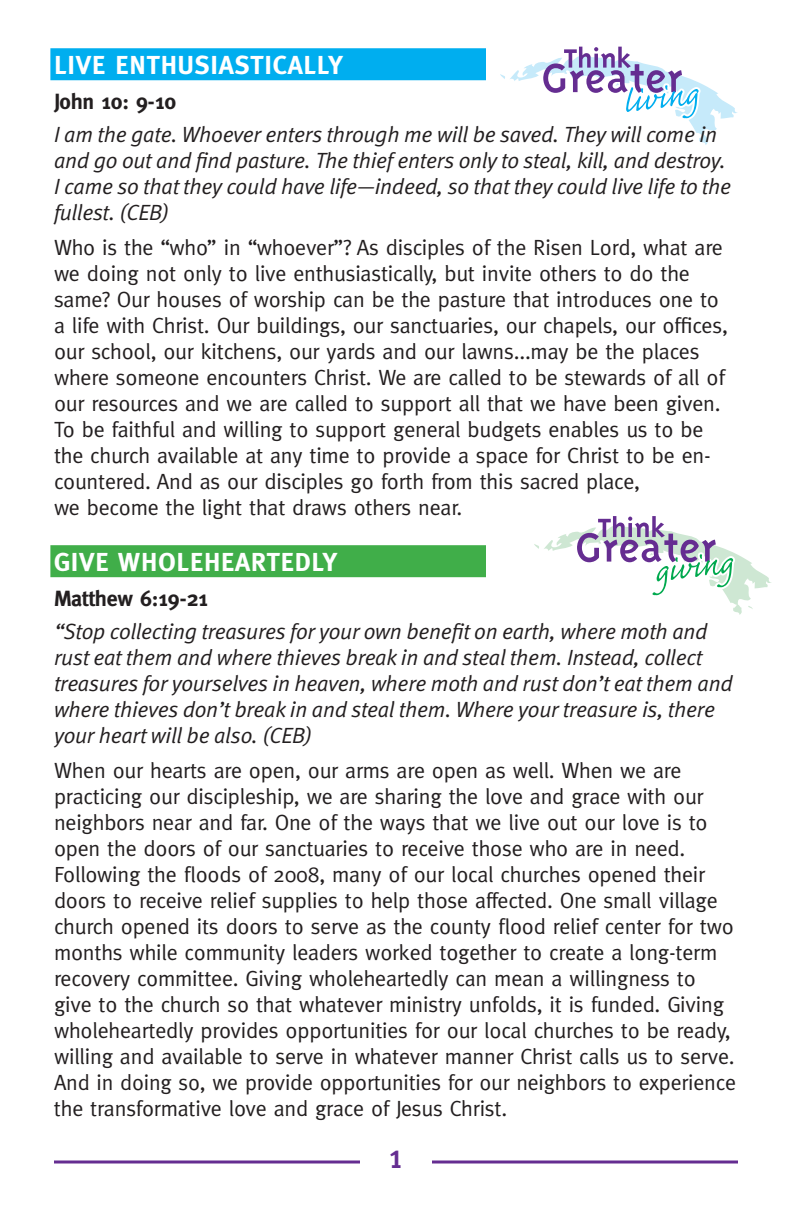
<style>
.page{position:relative;width:792px;height:1224px;background:#fff}
.page>*{position:absolute;margin:0;border:0;box-sizing:border-box;transform-origin:0 0}
.t1{font:700 26px "Meta";letter-spacing:.03em;color:#fff}
.t2{font:26px "Meta Plus Bold Caps";color:#652d91}
.t3{font:22px/26px "Meta";letter-spacing:-.01em;color:#231f20}
.t4{font:italic 22px/26px "Meta Normal";letter-spacing:-.01em;color:#231f20}
.t5{font:700 22px "Meta";letter-spacing:-.01em;color:#231f20}
</style>
<div class="page">
<svg style="left:54px;top:1160px;width:684px;height:4px;background:#8b61ac"></svg>
<div style="left:360px;top:1148px;width:72px;height:36px;background:#fff"></div>
<svg style="left:500px;top:47px;width:238px;height:98px"></svg>
<svg style="left:534px;top:516px;width:237px;height:99px"></svg>
<div style="left:50px;top:48px;width:436px;height:32px;background:#00aeef"></div>
<div style="left:50px;top:545px;width:436px;height:32px;background:#40ae49"></div>
<p class="t1" style="left:54px;top:50px;width:290px">LIVE ENTHUSIASTICALLY</p>
<p class="t5" style="left:54px;top:89px;width:124px">JOHN 10: 9-10</p>
<p class="t4" style="left:54px;top:121px;width:679px">I am the gate. Whoever enters through me will be saved. They will come in and go out and find pasture. The thief enters only to steal, kill, and destroy.<br>I came so that they could have life—indeed, so that they could live life to the fullest. (CEB)</p>
<p class="t3" style="left:54px;top:235px;width:675px">Who is the “who” in “whoever”? As disciples of the Risen Lord, what are we doing not only to live enthusiastically, but invite others to do the same? Our houses of worship can be the pasture that introduces one to a life with Christ. Our buildings, our sanctuaries, our chapels, our offices, our school, our kitchens, our yards and our lawns...may be the places where someone encounters Christ. We are called to be stewards of all of our resources and we are called to support all that we have been given.<br>To be faithful and willing to support general budgets enables us to be the church available at any time to provide a space for Christ to be en&shy;countered. And as our disciples go forth from this sacred place,<br>we become the light that draws others near.</p>
<p class="t1" style="left:54px;top:547px;width:30px">GIVE</p>
<p class="t1" style="left:118px;top:547px;width:221px">WHOLEHEARTEDLY</p>
<p class="t5" style="left:54px;top:586px;width:156px">MATTHEW 6:19-21</p>
<p class="t4" style="left:54px;top:618px;width:680px">“Stop collecting treasures for your own benefit on earth, where moth and rust eat them and where thieves break in and steal them. Instead, collect treasures for yourselves in heaven, where moth and rust don’t eat them and where thieves don’t break in and steal them. Where your treasure is, there your heart will be also. (CEB)</p>
<p class="t3" style="left:54px;top:757px;width:684px">When our hearts are open, our arms are open as well. When we are practicing our discipleship, we are sharing the love and grace with our neighbors near and far. One of the ways that we live out our love is to open the doors of our sanctuaries to receive those who are in need.<br>Following the floods of 2008, many of our local churches opened their doors to receive relief supplies to help those affected. One small village church opened its doors to serve as the county flood relief center for two months while community leaders worked together to create a long-term recovery committee. Giving wholeheartedly can mean a willingness to give to the church so that whatever ministry unfolds, it is funded. Giving wholeheartedly provides opportunities for our local churches to be ready, willing and available to serve in whatever manner Christ calls us to serve.<br>And in doing so, we provide opportunities for our neighbors to experience the transformative love and grace of Jesus Christ.</p>
<p class="t2" style="left:389px;top:1144px;width:16px">1</p>
</div>
